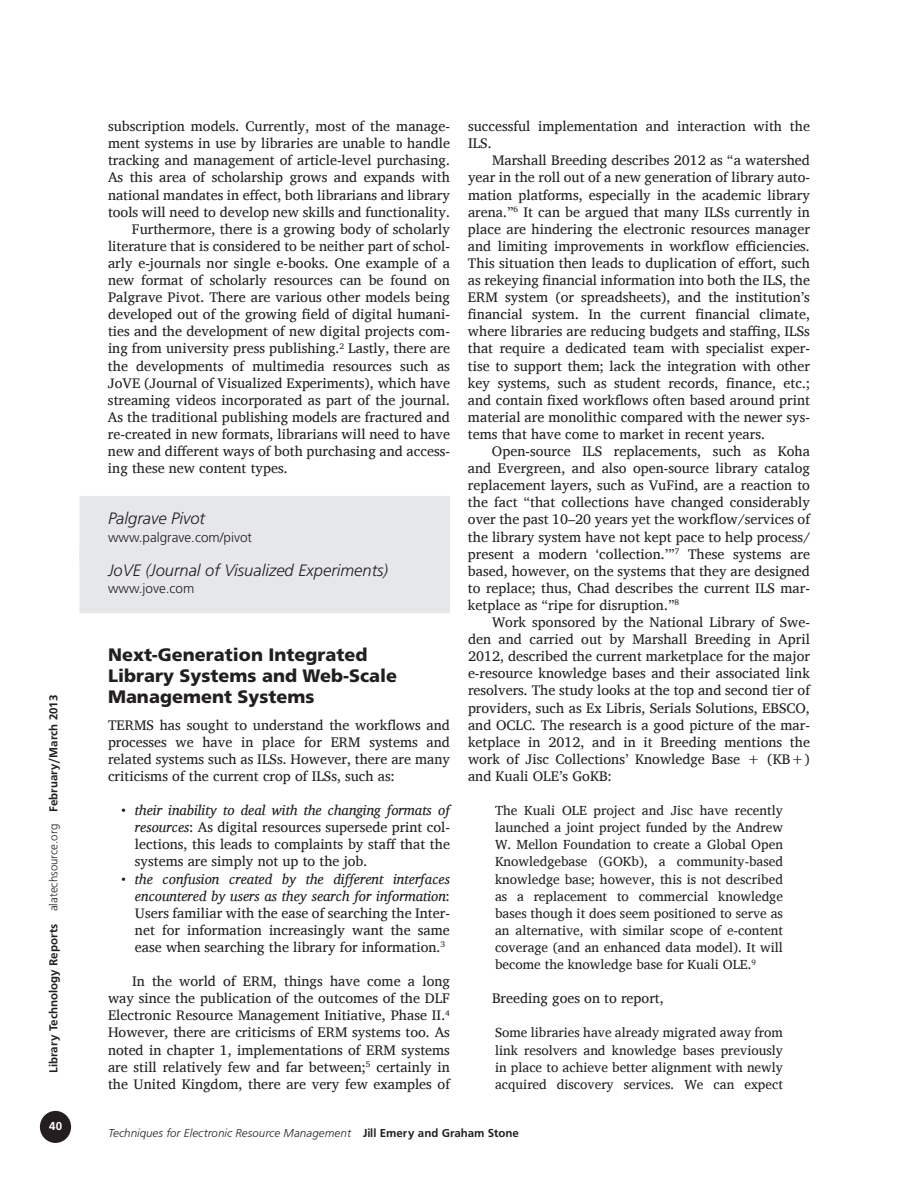
<style>
.page{position:relative;width:918px;height:1188px;background:#fff}
.page>*{position:absolute;margin:0;border:0;box-sizing:border-box;transform-origin:0 0}
.t1{font:900 18px/21px "Frutiger";color:#231f20}
.t2{font:italic 300 16.5px "Frutiger";color:#231f20}
.t3{font:14.25px/17.1px "Charis SIL";color:#231f20;text-align:justify}
.t4{font:13.5px/17.1px "Charis SIL";color:#231f20;text-align:justify}
.t5{font:300 13.5px "Frutiger";color:#231f20}
.t6{font:12px "Frugal Sans Light Italic DTC";color:#231f20}
.t7{font:12px "Frugal Sans Bold DTC";color:#231f20}
.t8{font:12px "Frugal Sans Bold DTC";color:#fff}
.s1{font-family:"Frugal Sans Light DTC"}
.s2{font-style:italic}
.s3{font-family:"Frugal Sans Bold DTC"}
</style>
<div class="page">
<div style="left:41px;top:1112px;width:29px;height:30px;background:#231f20;border-radius:50%"></div>
<div style="left:40px;top:1111px;width:31px;height:32px;border:2px solid #231f20;border-radius:50%"></div>
<div style="left:80px;top:496px;width:370px;height:66px;background:#e6e7e9"></div>
<div style="left:80px;top:547px;width:370px;height:66px;background:#e6e7e9"></div>
<p class="t7" style="left:47px;top:1073px;width:380px;rotate:-90deg">Library Technology Reports <span class="s1">alatechsource.org</span> February/March 2013</p>
<p class="t8" style="left:49px;top:1119px;width:14px">40</p>
<p class="t3" style="left:108px;top:118px;width:344px">subscription models. Currently, most of the manage-</p>
<p class="t3" style="left:108px;top:135px;width:344px">ment systems in use by libraries are unable to handle</p>
<p class="t3" style="left:108px;top:152px;width:344px">tracking and management of article-level purchasing.</p>
<p class="t3" style="left:108px;top:169px;width:343px">As this area of scholarship grows and expands with</p>
<p class="t3" style="left:108px;top:186px;width:344px">national mandates in effect, both librarians and library</p>
<p class="t3" style="left:108px;top:203px;width:344px">tools will need to develop new skills and functionality.</p>
<p class="t3" style="left:132px;top:220px;width:320px">Furthermore, there is a growing body of scholarly</p>
<p class="t3" style="left:108px;top:237px;width:344px">literature that is considered to be neither part of schol-</p>
<p class="t3" style="left:108px;top:254px;width:344px">arly e-journals nor single e-books. One example of a</p>
<p class="t3" style="left:108px;top:272px;width:343px">new format of scholarly resources can be found on</p>
<p class="t3" style="left:108px;top:289px;width:343px">Palgrave Pivot. There are various other models being</p>
<p class="t3" style="left:108px;top:306px;width:344px">developed out of the growing field of digital humani-</p>
<p class="t3" style="left:108px;top:323px;width:344px">ties and the development of new digital projects com-</p>
<p class="t3" style="left:108px;top:340px;width:343px">ing from university press publishing.<sup>2</sup> Lastly, there are</p>
<p class="t3" style="left:108px;top:357px;width:343px">the developments of multimedia resources such as</p>
<p class="t3" style="left:108px;top:374px;width:343px">JoVE (Journal of Visualized Experiments), which have</p>
<p class="t3" style="left:108px;top:391px;width:344px">streaming videos incorporated as part of the journal.</p>
<p class="t3" style="left:108px;top:408px;width:343px">As the traditional publishing models are fractured and</p>
<p class="t3" style="left:108px;top:425px;width:343px">re-created in new formats, librarians will need to have</p>
<p class="t3" style="left:108px;top:443px;width:343px">new and different ways of both purchasing and access-</p>
<p class="t3" style="left:108px;top:460px;width:181px">ing these new content types.</p>
<p class="t2" style="left:108px;top:509px;width:99px">Palgrave Pivot</p>
<p class="t5" style="left:108px;top:529px;width:146px">www.palgrave.com/pivot</p>
<p class="t2" style="left:108px;top:561px;width:282px">JoVE (Journal of Visualized Experiments)</p>
<p class="t5" style="left:108px;top:581px;width:88px">www.jove.com</p>
<p class="t1" style="left:108px;top:644px;width:291px">Next-Generation Integrated<br>Library Systems and Web-Scale<br>Management Systems</p>
<p class="t3" style="left:108px;top:716px;width:344px">TERMS has sought to understand the workflows and processes we have in place for ERM systems and related systems such as ILSs. However, there are many criticisms of the current crop of ILSs, such as:</p>
<p class="t3" style="left:135px;top:802px;width:317px;text-indent:-13px">• <span class="s2">their inability to deal with the changing formats of resources</span>: As digital resources supersede print col&shy;lections, this leads to complaints by staff that the systems are simply not up to the job.</p>
<p class="t3" style="left:135px;top:870px;width:317px;text-indent:-13px">• <span class="s2">the confusion created by the different interfaces encountered by users as they search for information</span>:<br>Users familiar with the ease of searching the Inter&shy;net for information increasingly want the same ease when searching the library for information.<sup>3</sup></p>
<p class="t3" style="left:108px;top:973px;width:344px;text-indent:24px">In the world of ERM, things have come a long way since the publication of the outcomes of the DLF Electronic Resource Management Initiative, Phase II.<sup>4<br></sup>However, there are criticisms of ERM systems too. As noted in chapter 1, implementations of ERM systems are still relatively few and far between;<sup>5</sup> certainly in the United Kingdom, there are very few examples of</p>
<p class="t3" style="left:468px;top:118px;width:343px">successful implementation and interaction with the<br>ILS.</p>
<p class="t3" style="left:468px;top:152px;width:344px;text-indent:24px">Marshall Breeding describes 2012 as “a watershed year in the roll out of a new generation of library auto&shy;mation platforms, especially in the academic library arena.”<sup>6</sup> It can be argued that many ILSs currently in place are hindering the electronic resources manager and limiting improvements in workflow efficiencies.<br>This situation then leads to duplication of effort, such as rekeying financial information into both the ILS, the ERM system (or spreadsheets), and the institution’s financial system. In the current financial climate, where libraries are reducing budgets and staffing, ILSs that require a dedicated team with specialist exper&shy;tise to support them; lack the integration with other key systems, such as student records, finance, etc.; and contain fixed workflows often based around print material are monolithic compared with the newer sys&shy;tems that have come to market in recent years.</p>
<p class="t3" style="left:468px;top:443px;width:344px;text-indent:24px">Open-source ILS replacements, such as Koha and Evergreen, and also open-source library catalog replacement layers, such as VuFind, are a reaction to the fact “that collections have changed considerably over the past 10–20 years yet the workflow/services of the library system have not kept pace to help process/ present a modern ‘collection.’”<sup>7</sup> These systems are based, however, on the systems that they are designed to replace; thus, Chad describes the current ILS mar&shy;ketplace as “ripe for disruption.”<sup>8</sup></p>
<p class="t3" style="left:468px;top:614px;width:344px;text-indent:24px">Work sponsored by the National Library of Swe&shy;den and carried out by Marshall Breeding in April 2012, described the current marketplace for the major e-resource knowledge bases and their associated link resolvers. The study looks at the top and second tier of providers, such as Ex Libris, Serials Solutions, EBSCO, and OCLC. The research is a good picture of the mar&shy;ketplace in 2012, and in it Breeding mentions the work of Jisc Collections’ Knowledge Base + (KB+) and Kuali OLE’s GoKB:</p>
<p class="t4" style="left:495px;top:802px;width:290px">The Kuali OLE project and Jisc have recently launched a joint project funded by the Andrew W. Mellon Foundation to create a Global Open Knowledgebase (GOKb), a community-based knowledge base; however, this is not described as a replacement to commercial knowledge bases though it does seem positioned to serve as an alternative, with similar scope of e-content coverage (and an enhanced data model). It will become the knowledge base for Kuali OLE.<sup>9</sup></p>
<p class="t3" style="left:492px;top:990px;width:173px">Breeding goes on to report,</p>
<p class="t4" style="left:495px;top:1024px;width:290px">Some libraries have already migrated away from link resolvers and knowledge bases previously in place to achieve better alignment with newly acquired discovery services. We can expect</p>
<p class="t6" style="left:108px;top:1126px;width:412px">Techniques for Electronic Resource Management <span class="s3">Jill Emery and Graham Stone</span></p>
</div>
